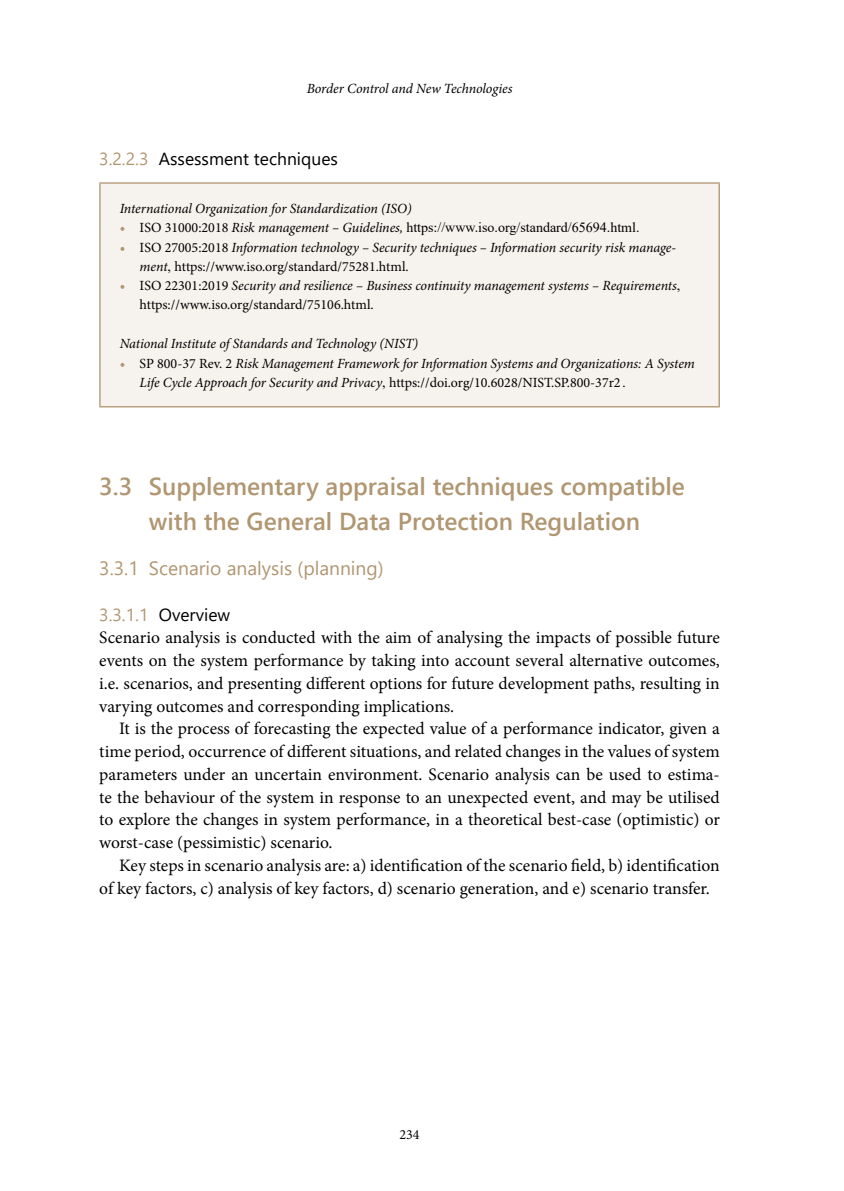
<style>
.page{position:relative;width:844px;height:1191px;background:#fff}
.page>*{position:absolute;margin:0;border:0;box-sizing:border-box;transform-origin:0 0}
.t1{font:600 24.5px/34.1px "Segoe UI";color:#b09671;text-align:center}
.t2{font:19.25px "Segoe UI";color:#b09671}
.t3{font:17.5px/22.8px "Minion Pro";color:#000;text-align:justify}
.t4{font:17.5px "Segoe UI";color:#000}
.t5{font:italic 14px/19.2px "Minion Pro";letter-spacing:-.01em;color:#000}
.t6{font:14px "Times New Roman";color:#000}
.t7{font:14px "Minion Pro";color:#000}
.s1{color:#b09671}
.s2{font-family:"Minion Pro";font-weight:700;color:#b09671}
.s3{font-family:"Minion Pro"}
.s4{font-family:"Minion Pro";font-style:italic}
.s5{font-weight:700;font-style:normal;color:#b09671}
.s6{font-style:normal}
.s7{font-family:"Times New Roman";font-style:normal}
</style>
<div class="page">
<div style="left:100px;top:183px;width:619px;height:224px;background:#f6f2ee"></div>
<hr style="left:99px;top:182px;width:620px;height:2px;background:#b09671">
<hr style="left:99px;top:184px;width:2px;height:222px;background:#b09671">
<hr style="left:718px;top:184px;width:1px;height:222px;background:#b09671">
<hr style="left:99px;top:406px;width:620px;height:1px;background:#b09671">
<p class="t5" style="left:306px;top:79px;width:207px">Border Control and New Technologies</p>
<p class="t4" style="left:99px;top:143px;width:240px"><span class="s1">3.2.2.3</span> Assessment techniques</p>
<p class="t5" style="left:120px;top:199px;width:293px">International Organization for Standardization (ISO)</p>
<p class="t6" style="left:120px;top:218px;width:521px"><span class="s2">•</span> <span class="s3">ISO 31000:2018</span> <span class="s4">Risk management – Guidelines,</span> https://www.iso.org/standard/65694.html.</p>
<p class="t5" style="left:140px;top:237px;width:538px;text-indent:-20px"><span class="s5">•</span> <span class="s6">ISO 27005:2018</span> Information technology – Security techniques – Information security risk manage&shy;ment<span class="s7">,</span> <span class="s6">https://www.iso.org/standard/75281.html.</span></p>
<p class="t5" style="left:140px;top:276px;width:542px;text-indent:-20px"><span class="s5">•</span> <span class="s6">ISO 22301:2019</span> Security and resilience – Business continuity management systems – Requirements<span class="s7">, </span><span class="s6">https://www.iso.org/standard/75106.html.</span></p>
<p class="t5" style="left:120px;top:334px;width:300px">National Institute of Standards and Technology (NIST)</p>
<p class="t5" style="left:140px;top:353px;width:556px;text-indent:-20px"><span class="s5">•</span> <span class="s6">SP 800-37 Rev. 2</span> Risk Management Framework for Information Systems and Organizations: A System<br>Life Cycle Approach for Security and Privacy<span class="s7">,</span> <span class="s6">https://doi.org/10.6028/NIST.SP.800-37r2 .</span></p>
<h1 class="t1" style="left:99px;top:468px;width:587px">3.3 Supplementary appraisal techniques compatible with the General Data Protection Regulation</h1>
<p class="t2" style="left:99px;top:550px;width:286px">3.3.1 Scenario analysis (planning)</p>
<p class="t4" style="left:99px;top:598px;width:132px"><span class="s1">3.3.1.1</span> Overview</p>
<p class="t3" style="left:99px;top:626px;width:622px">Scenario analysis is conducted with the aim of analysing the impacts of possible future events on the system performance by taking into account several alternative outcomes, i.e. scenarios, and presenting different options for future development paths, resulting in varying outcomes and corresponding implications.</p>
<p class="t3" style="left:99px;top:717px;width:622px;text-indent:20px">It is the process of forecasting the expected value of a performance indicator, given a time period, occurrence of different situations, and related changes in the values of system parameters under an uncertain environment. Scenario analysis can be used to estima&shy;te the behaviour of the system in response to an unexpected event, and may be utilised to explore the changes in system performance, in a theoretical best-case (optimistic) or worst-case (pessimistic) scenario.</p>
<p class="t3" style="left:99px;top:854px;width:622px;text-indent:20px">Key steps in scenario analysis are: a) identification of the scenario field, b) identification of key factors, c) analysis of key factors, d) scenario generation, and e) scenario transfer.</p>
<p class="t7" style="left:399px;top:1125px;width:22px">234</p>
</div>
